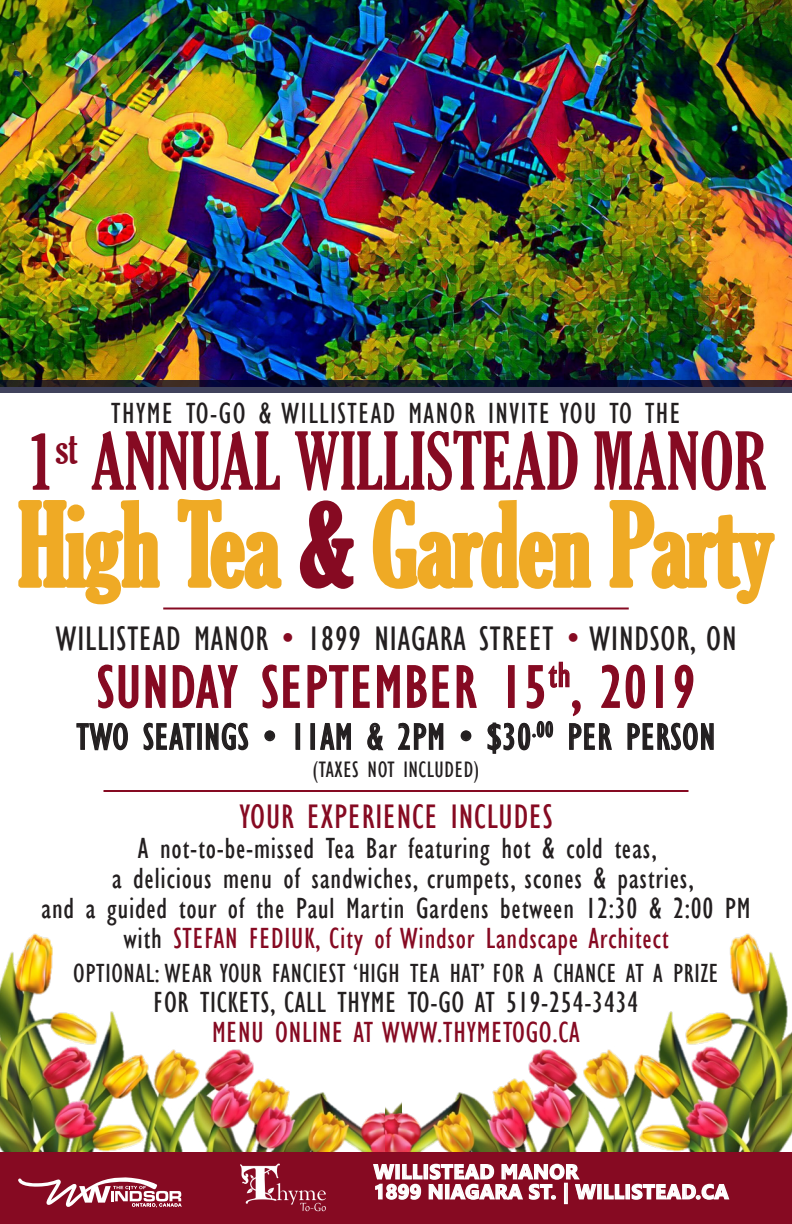
<style>
.page{position:relative;width:792px;height:1224px;background:#fff}
.page>*{position:absolute;margin:0;border:0;box-sizing:border-box;transform-origin:0 0}
.t1{font:extra-condensed 110px "Gloucester";color:#efaa25}
.t2{font:extra-condensed 77px "Gloucester";color:#860a22}
.t3{font:condensed 62px "Gill Sans";letter-spacing:.025em;color:#860a22}
.t4{font:condensed 38px "Gill Sans";letter-spacing:.025em;color:#231f20}
.t5{font:condensed 35px "Gill Sans";letter-spacing:.025em;color:#231f20}
.t6{font:condensed 35px "Gill Sans";letter-spacing:.025em;color:#860a22}
.t7{font:condensed 30px/30px "Gill Sans";letter-spacing:.025em;color:#231f20;text-align:center}
.t8{font:condensed 30px "Gill Sans";letter-spacing:.05em;color:#231f20}
.t9{font:condensed 30px "Gill Sans";letter-spacing:.025em;color:#860a22}
.t10{font:condensed 27px "Gill Sans";letter-spacing:.025em;color:#231f20}
.t11{font:condensed 23px "Gill Sans";letter-spacing:.025em;color:#231f20}
.t12{font:700 20px/20px "Leelawadee";letter-spacing:.025em;color:#fff}
.s1{color:#860a22}
</style>
<div class="page">
<img style="left:2px;top:3px;width:786px;height:1221px">
<p class="t8" style="left:111px;top:395px;width:571px">THYME TO-GO &amp; WILLISTEAD MANOR INVITE YOU TO THE</p>
<h2 class="t2" style="left:26px;top:417px;width:742px">1<sup>st</sup> ANNUAL WILLISTEAD MANOR</h2>
<h1 class="t1" style="left:19px;top:482px;width:756px">High Tea <span class="s1">&amp;</span> Garden Party</h1>
<p class="t5" style="left:55px;top:618px;width:683px">WILLISTEAD MANOR <span class="s1">•</span> 1899 NIAGARA STREET <span class="s1">•</span> WINDSOR, ON</p>
<h3 class="t3" style="left:97px;top:650px;width:600px">SUNDAY SEPTEMBER 15<sup>th</sup>, 2019</h3>
<p class="t4" style="left:77px;top:714px;width:640px">TWO SEATINGS • 11AM &amp; 2PM • $30<sup>.00</sup> PER PERSON</p>
<p class="t11" style="left:313px;top:756px;width:168px">(TAXES NOT INCLUDED)</p>
<p class="t6" style="left:239px;top:796px;width:315px">YOUR EXPERIENCE INCLUDES</p>
<p class="t7" style="left:41px;top:834px;width:711px">A not-to-be-missed Tea Bar featuring hot &amp; cold teas,<br>a delicious menu of sandwiches, crumpets, scones &amp; pastries,<br>and a guided tour of the Paul Martin Gardens between 12:30 &amp; 2:00 PM with <span class="s1">STEFAN FEDIUK, City of Windsor Landscape Architect</span></p>
<p class="t10" style="left:73px;top:957px;width:647px">OPTIONAL: WEAR YOUR FANCIEST ‘HIGH TEA HAT’ FOR A CHANCE AT A PRIZE</p>
<p class="t7" style="left:154px;top:988px;width:486px">FOR TICKETS, CALL THYME TO-GO AT 519-254-3434</p>
<p class="t9" style="left:212px;top:1015px;width:369px">MENU ONLINE AT WWW.THYMETOGO.CA</p>
<p class="t12" style="left:374px;top:1162px;width:356px">WILLISTEAD MANOR<br>1899 NIAGARA ST. | WILLISTEAD.CA</p>
</div>
